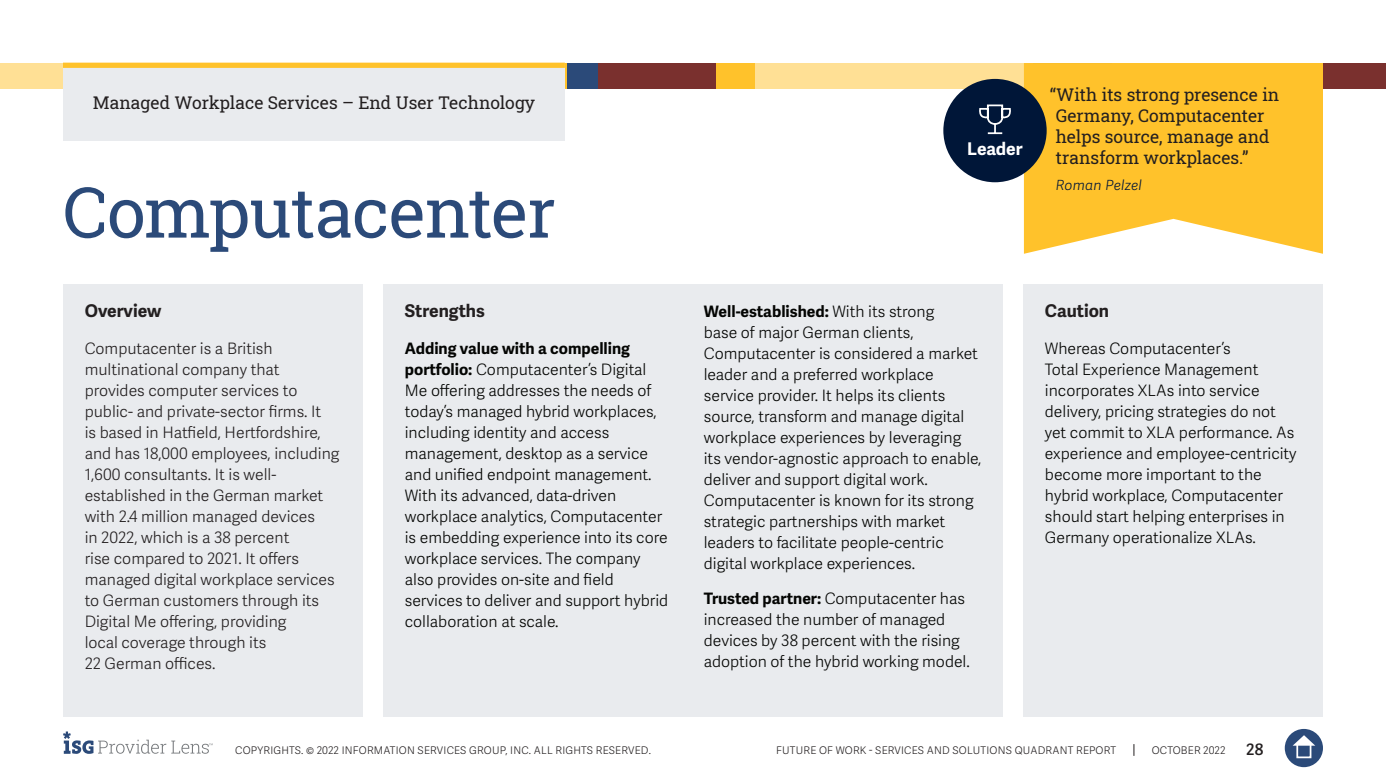
<style>
.page{position:relative;width:1386px;height:780px;background:#fff}
.page>*{position:absolute;margin:0;border:0;box-sizing:border-box;transform-origin:0 0}
.t1{font:70px "Roboto Slab";letter-spacing:-.02em;color:#2b4a79}
.Section_Label_Yellow{font:17.5px/21px "Roboto Slab ISG P Regular";color:#231f20}
.t2{font:700 17.5px "Adelle Sans";color:#231f20}
.t3{font:700 17.5px "Adelle Sans";letter-spacing:-.01em;color:#fff}
.t4{font:300 15.75px/21px "Adelle Sans";color:#040503}
.t5{font:300 15.75px/21px "Adelle Sans";color:#231f20}
.t6{font:600 15.75px "Adelle Sans";color:#231f20}
.t7{font:italic 300 14px "Adelle Sans";letter-spacing:.02em;color:#001638}
.t8{font:300 10.5px "Adelle Sans";letter-spacing:.02em;color:#231f20}
.s1{font-weight:700}
</style>
<div class="page">
<svg style="left:1133px;top:744px;width:1px;height:12px"></svg>
<div style="left:1285px;top:729px;width:38px;height:38px;background:#2b4a79;border-radius:50%"></div>
<svg style="left:1293px;top:735px;width:22px;height:10px"></svg>
<div style="left:1296px;top:743px;width:15px;height:15px;border:2px solid #fff"></div>
<svg style="left:63px;top:731px;width:150px;height:23px"></svg>
<div style="left:0;top:63px;width:158px;height:26px;background:#ffe095"></div>
<div style="left:850px;top:63px;width:184px;height:26px;background:#ffe095"></div>
<div style="left:1323px;top:63px;width:63px;height:26px;background:#7a302e"></div>
<div style="left:754px;top:63px;width:98px;height:26px;background:#ffe095"></div>
<div style="left:598px;top:63px;width:157px;height:26px;background:#ffc22b"></div>
<div style="left:598px;top:63px;width:118px;height:26px;background:#7a302e"></div>
<div style="left:567px;top:63px;width:31px;height:26px;background:#2b4a79"></div>
<svg style="left:1024px;top:63px;width:299px;height:191px;background:#fec73f"></svg>
<div style="left:943px;top:79px;width:104px;height:103px;background:#001638;border-radius:50%"></div>
<svg style="left:979px;top:104px;width:32px;height:31px"></svg>
<div style="left:63px;top:63px;width:502px;height:78px;background:#e9ebee"></div>
<div style="left:63px;top:63px;width:502px;height:5px;background:#ffc22b"></div>
<div style="left:64px;top:284px;width:299px;height:433px;background:#e9ebee"></div>
<div style="left:1024px;top:284px;width:299px;height:433px;background:#e9ebee"></div>
<div style="left:384px;top:284px;width:619px;height:433px;background:#e9ebee"></div>
<p class="Section_Label_Yellow" style="left:93px;top:92px;width:444px">Managed Workplace Services – End User Technology</p>
<p class="t1" style="left:63px;top:164px;width:494px">Computacenter</p>
<p class="t2" style="left:85px;top:300px;width:78px">Overview</p>
<p class="t5" style="left:85px;top:338px;width:256px">Computacenter is a British multinational company that provides computer services to public- and private-sector firms. It<br>is based in Hatfield, Hertfordshire, and has 18,000 employees, including<br>1,600 consultants. It is well&shy;established in the German market with 2.4 million managed devices<br>in 2022, which is a 38 percent<br>rise compared to 2021. It offers managed digital workplace services to German customers through its<br>Digital Me offering, providing<br>local coverage through its<br>22 German offices.</p>
<p class="t2" style="left:405px;top:300px;width:82px">Strengths</p>
<p class="t4" style="left:405px;top:338px;width:265px"><span class="s1">Adding value with a compelling portfolio:</span> Computacenter’s Digital Me offering addresses the needs of today’s managed hybrid workplaces, including identity and access management, desktop as a service and unified endpoint management.<br>With its advanced, data-driven workplace analytics, Computacenter is embedding experience into its core workplace services. The company also provides on-site and field services to deliver and support hybrid collaboration at scale.</p>
<p class="t3" style="left:967px;top:139px;width:57px">Leader</p>
<p class="Section_Label_Yellow" style="left:1056px;top:83px;width:225px;text-indent:-6px">“With its strong presence in<br>Germany, Computacenter helps source, manage and transform workplaces.”</p>
<p class="t7" style="left:1056px;top:177px;width:88px">Roman Pelzel</p>
<p class="t4" style="left:704px;top:302px;width:279px"><span class="s1">Well-established:</span> With its strong<br>base of major German clients, Computacenter is considered a market leader and a preferred workplace service provider. It helps its clients source, transform and manage digital workplace experiences by leveraging its vendor-agnostic approach to enable, deliver and support digital work.<br>Computacenter is known for its strong strategic partnerships with market leaders to facilitate people-centric digital workplace experiences.</p>
<p class="t4" style="left:704px;top:589px;width:268px"><span class="s1">Trusted partner:</span> Computacenter has increased the number of managed devices by 38 percent with the rising adoption of the hybrid working model.</p>
<p class="t2" style="left:1045px;top:300px;width:66px">Caution</p>
<p class="t4" style="left:1045px;top:338px;width:253px">Whereas Computacenter’s<br>Total Experience Management incorporates XLAs into service delivery, pricing strategies do not yet commit to XLA performance. As experience and employee-centricity become more important to the hybrid workplace, Computacenter should start helping enterprises in<br>Germany operationalize XLAs.</p>
<p class="t8" style="left:235px;top:744px;width:417px">COPYRIGHTS. © 2022 INFORMATION SERVICES GROUP, INC. ALL RIGHTS RESERVED.</p>
<p class="t8" style="left:776px;top:744px;width:341px">FUTURE OF WORK - SERVICES AND SOLUTIONS QUADRANT REPORT</p>
<p class="t8" style="left:1152px;top:744px;width:75px">OCTOBER 2022</p>
<p class="t6" style="left:1246px;top:740px;width:19px">28</p>
</div>
